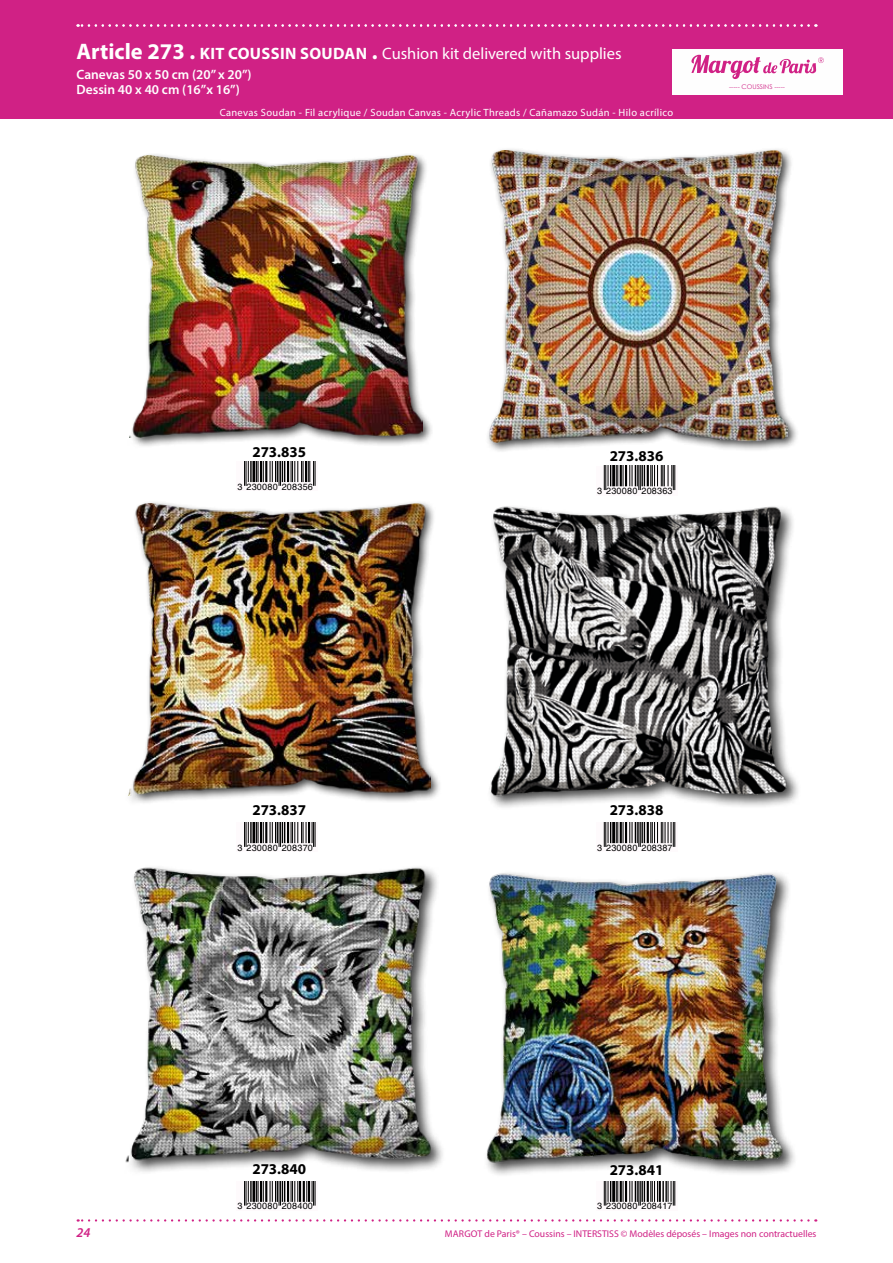
<style>
.page{position:relative;width:893px;height:1263px;background:#fff}
.page>*{position:absolute;margin:0;border:0;box-sizing:border-box;transform-origin:0 0}
.t1{font:16.5px "Myriad Pro";color:#fff}
.t2{font:700 15px "Myriad Pro";color:#000}
.t3{font:600 13.5px/15px "Myriad Pro";color:#fff}
.t4{font:italic 600 13.5px "Myriad Pro";color:#d02185}
.t5{font:10.5px "Myriad Pro";letter-spacing:.03em;color:#fff}
.t6{font:9.75px "Myriad Pro";color:#d02185}
.t7{font:9px "Helvetica";letter-spacing:.025em;color:#000}
.t8{font:6.45px "Century Gothic";color:#d02185}
.s1{font-weight:700;font-size:22.5px}
.s2{font-weight:700}
</style>
<div class="page">
<div style="left:0;top:0;width:893px;height:119px;background:#d02185"></div>
<svg style="left:78px;top:1219px;width:730px;height:2px"></svg>
<svg style="left:77px;top:24px;width:732px;height:3px"></svg>
<div style="left:672px;top:49px;width:170px;height:45px;background:#fefefe"></div>
<svg style="left:691px;top:55px;width:133px;height:24px"></svg>
<div style="left:127px;top:152px;width:307px;height:297px;background:#000;opacity:.75"></div>
<img style="left:130px;top:155px;width:292px;height:282px">
<div style="left:485px;top:147px;width:314px;height:306px;background:#000;opacity:.75"></div>
<img style="left:486px;top:151px;width:301px;height:291px">
<div style="left:125px;top:500px;width:317px;height:306px;background:#000;opacity:.75"></div>
<img style="left:128px;top:504px;width:302px;height:291px">
<div style="left:487px;top:504px;width:313px;height:306px;background:#000;opacity:.75"></div>
<img style="left:487px;top:504px;width:308px;height:300px">
<div style="left:124px;top:864px;width:322px;height:312px;background:#000;opacity:.75"></div>
<img style="left:124px;top:864px;width:319px;height:303px">
<div style="left:483px;top:870px;width:315px;height:307px;background:#000;opacity:.75"></div>
<img style="left:484px;top:870px;width:314px;height:298px">
<svg style="left:250px;top:461px;width:41px;height:22px"></svg>
<svg style="left:244px;top:461px;width:5px;height:25px"></svg>
<hr style="left:250px;top:461px;width:2px;height:21px;background:#000">
<hr style="left:252px;top:461px;width:3px;height:21px;background:#000">
<svg style="left:256px;top:461px;width:8px;height:21px"></svg>
<hr style="left:265px;top:461px;width:2px;height:21px;background:#000">
<svg style="left:270px;top:461px;width:15px;height:25px"></svg>
<hr style="left:287px;top:461px;width:2px;height:21px;background:#000">
<svg style="left:291px;top:461px;width:25px;height:25px"></svg>
<div style="left:596px;top:466px;width:81px;height:29px;background:#fefafc"></div>
<svg style="left:604px;top:466px;width:71px;height:24px"></svg>
<svg style="left:250px;top:822px;width:41px;height:22px"></svg>
<svg style="left:244px;top:822px;width:5px;height:25px"></svg>
<hr style="left:250px;top:822px;width:2px;height:21px;background:#000">
<hr style="left:252px;top:822px;width:3px;height:21px;background:#000">
<svg style="left:256px;top:822px;width:8px;height:21px"></svg>
<hr style="left:265px;top:822px;width:2px;height:21px;background:#000">
<svg style="left:270px;top:822px;width:15px;height:25px"></svg>
<hr style="left:287px;top:822px;width:2px;height:21px;background:#000">
<svg style="left:291px;top:822px;width:25px;height:25px"></svg>
<div style="left:596px;top:822px;width:81px;height:30px;background:#fefafc"></div>
<svg style="left:604px;top:822px;width:71px;height:25px"></svg>
<svg style="left:244px;top:1181px;width:72px;height:25px"></svg>
<svg style="left:244px;top:1181px;width:5px;height:24px"></svg>
<hr style="left:250px;top:1181px;width:2px;height:21px;background:#000">
<hr style="left:252px;top:1181px;width:3px;height:21px;background:#000">
<svg style="left:256px;top:1181px;width:8px;height:21px"></svg>
<hr style="left:265px;top:1181px;width:2px;height:21px;background:#000">
<svg style="left:270px;top:1181px;width:15px;height:24px"></svg>
<hr style="left:287px;top:1181px;width:2px;height:21px;background:#000">
<svg style="left:291px;top:1181px;width:7px;height:21px"></svg>
<hr style="left:299px;top:1181px;width:2px;height:21px;background:#000">
<hr style="left:303px;top:1181px;width:2px;height:21px;background:#000">
<svg style="left:306px;top:1181px;width:10px;height:24px"></svg>
<div style="left:596px;top:1181px;width:81px;height:30px;background:#fefafc"></div>
<svg style="left:604px;top:1181px;width:54px;height:24px"></svg>
<hr style="left:659px;top:1181px;width:2px;height:21px;background:#000">
<hr style="left:662px;top:1181px;width:2px;height:21px;background:#000">
<hr style="left:665px;top:1181px;width:2px;height:21px;background:#000">
<svg style="left:668px;top:1181px;width:7px;height:24px"></svg>
<h1 class="t1" style="left:77px;top:44px;width:547px"><span class="s1">Article 273 .</span> <span class="s2">KIT COUSSIN SOUDAN</span> <span class="s1">.</span> Cushion kit delivered with supplies</h1>
<p class="t3" style="left:77px;top:66px;width:177px">Canevas 50 x 50 cm (20’’ x 20’’)<br>Dessin 40 x 40 cm (16’’x 16’’)</p>
<p class="t5" style="left:220px;top:106px;width:455px">Canevas Soudan - Fil acrylique / Soudan Canvas - Acrylic Threads / Cañamazo Sudán - Hilo acrílico</p>
<p class="t8" style="left:729px;top:82px;width:57px">----- COUSSINS -----</p>
<h2 class="t2" style="left:252px;top:442px;width:55px">273.835</h2>
<p class="t7" style="left:237px;top:481px;width:77px">3 230080 208356</p>
<h2 class="t2" style="left:610px;top:447px;width:55px">273.836</h2>
<p class="t7" style="left:597px;top:485px;width:77px">3 230080 208363</p>
<h2 class="t2" style="left:252px;top:800px;width:55px">273.837</h2>
<h2 class="t2" style="left:610px;top:800px;width:55px">273.838</h2>
<p class="t7" style="left:237px;top:842px;width:77px">3 230080 208370</p>
<p class="t7" style="left:597px;top:842px;width:77px">3 230080 208387</p>
<h2 class="t2" style="left:252px;top:1159px;width:55px">273.840</h2>
<h2 class="t2" style="left:610px;top:1160px;width:55px">273.841</h2>
<p class="t7" style="left:237px;top:1201px;width:77px">3 230080 208400</p>
<p class="t7" style="left:597px;top:1201px;width:77px">3 230080 208417</p>
<p class="t4" style="left:77px;top:1224px;width:16px">24</p>
<p class="t6" style="left:445px;top:1228px;width:373px">MARGOT de Paris® – Coussins – INTERSTISS © Modèles déposés – Images non contractuelles</p>
</div>
